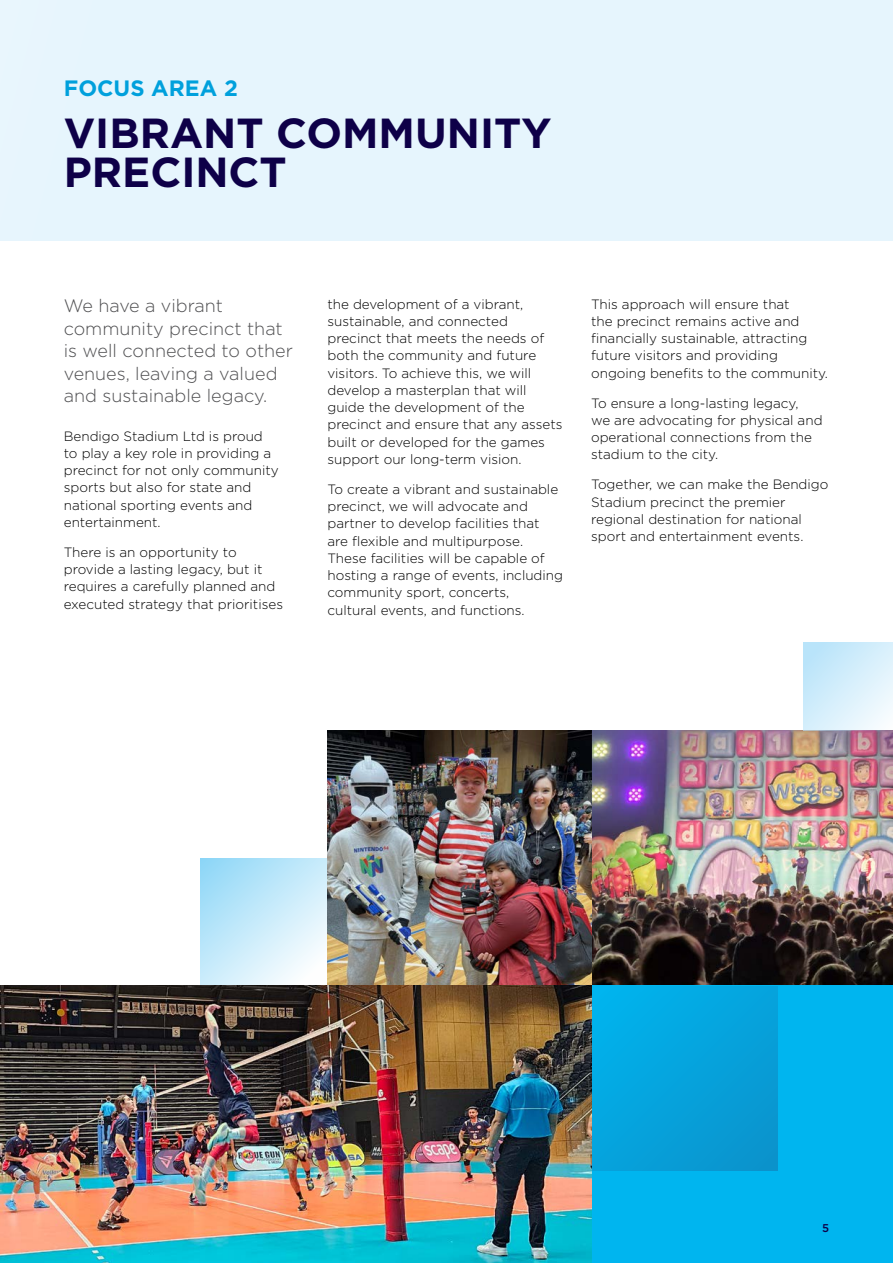
<style>
.page{position:relative;width:893px;height:1263px;background:#fff}
.page>*{position:absolute;margin:0;border:0;box-sizing:border-box;transform-origin:0 0}
.t1{font:700 42px/39px "Gotham";color:#0e0048}
.t2{font:700 22.2px "Gotham";color:#00a0dc}
.t3{font:300 18px/22.5px "Gotham";color:#4f4f51}
.t4{font:300 13.5px/17.2px "Gotham";color:#000}
.t5{font:500 11.25px "Gotham";color:#0e0048}
</style>
<div class="page">
<div style="left:0;top:0;width:893px;height:241px;background:#e6f5fd"></div>
<img style="left:591px;top:731px;width:302px;height:255px">
<svg style="left:200px;top:858px;width:127px;height:127px;background:#caebfa"></svg>
<div style="left:591px;top:986px;width:302px;height:277px;background:#00b5ef"></div>
<img style="left:327px;top:731px;width:264px;height:255px">
<div style="left:591px;top:986px;width:186px;height:184px;background:linear-gradient(to right,#02ade6,#089ad3)"></div>
<img style="left:0;top:986px;width:591px;height:277px">
<svg style="left:804px;top:642px;width:89px;height:89px;background:#d6eefa"></svg>
<h2 class="t2" style="left:64px;top:74px;width:176px">FOCUS AREA 2</h2>
<h1 class="t1" style="left:64px;top:114px;width:489px">VIBRANT COMMUNITY<br>PRECINCT</h1>
<h3 class="t3" style="left:64px;top:294px;width:231px">We have a vibrant community precinct that is well connected to other venues, leaving a valued and sustainable legacy.</h3>
<p class="t4" style="left:64px;top:427px;width:216px">Bendigo Stadium Ltd is proud to play a key role in providing a precinct for not only community sports but also for state and national sporting events and entertainment.</p>
<p class="t4" style="left:64px;top:543px;width:221px">There is an opportunity to provide a lasting legacy, but it requires a carefully planned and executed strategy that prioritises</p>
<p class="t4" style="left:327px;top:295px;width:237px">the development of a vibrant, sustainable, and connected precinct that meets the needs of both the community and future visitors. To achieve this, we will develop a masterplan that will guide the development of the precinct and ensure that any assets built or developed for the games support our long-term vision.</p>
<p class="t4" style="left:327px;top:480px;width:237px">To create a vibrant and sustainable precinct, we will advocate and partner to develop facilities that are flexible and multipurpose.<br>These facilities will be capable of hosting a range of events, including community sport, concerts,<br>cultural events, and functions.</p>
<p class="t4" style="left:591px;top:295px;width:238px">This approach will ensure that<br>the precinct remains active and financially sustainable, attracting future visitors and providing ongoing benefits to the community.</p>
<p class="t4" style="left:591px;top:394px;width:233px">To ensure a long-lasting legacy,<br>we are advocating for physical and operational connections from the stadium to the city.</p>
<p class="t4" style="left:591px;top:476px;width:239px">Together, we can make the Bendigo<br>Stadium precinct the premier regional destination for national sport and entertainment events.</p>
<p class="t5" style="left:822px;top:1221px;width:9px">5</p>
</div>
